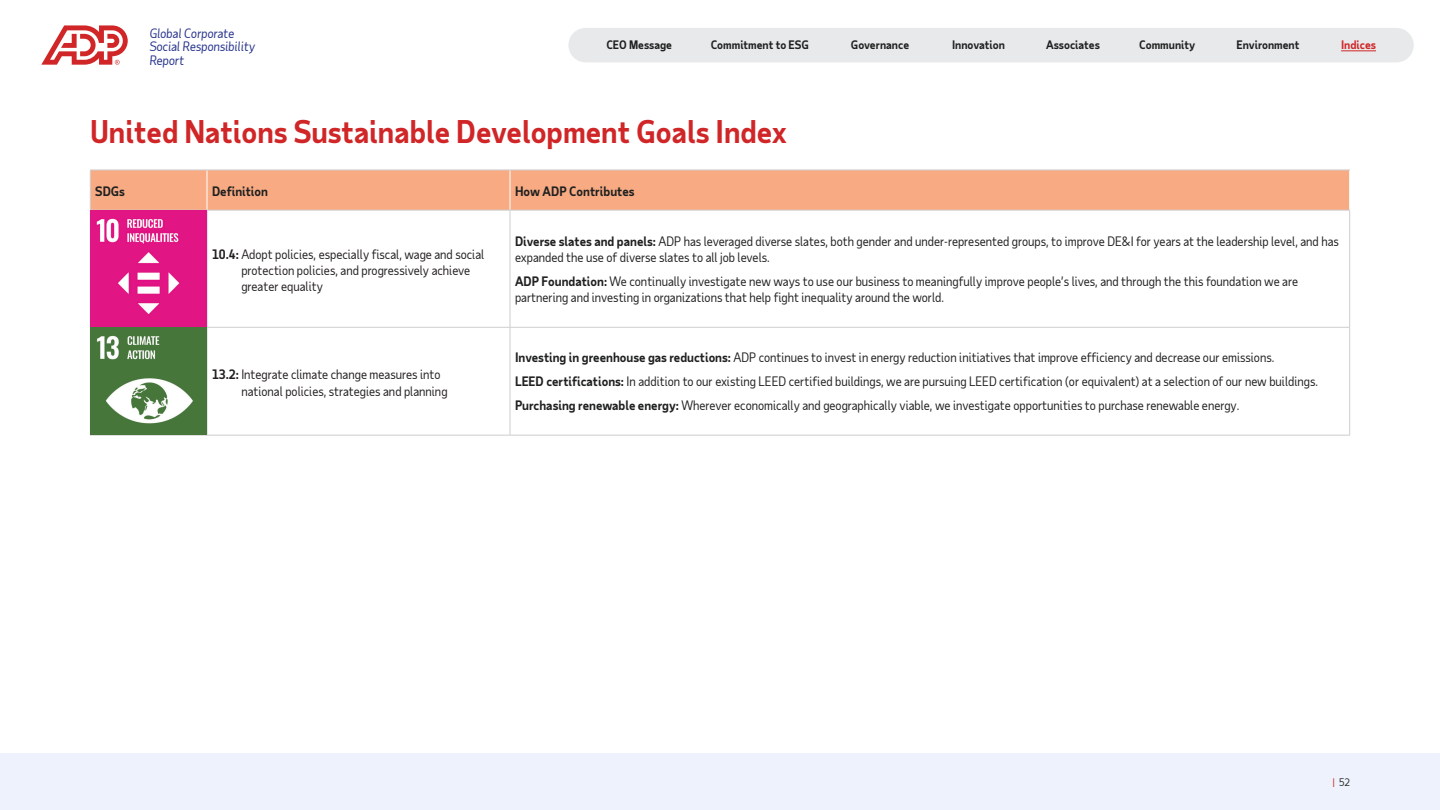
<style>
.page{position:relative;width:1440px;height:810px;background:#fff}
.page>*{position:absolute;margin:0;border:0;box-sizing:border-box;transform-origin:0 0}
.Subhead{font:700 30px "Taub Sans";color:#d02627}
.t1{font:12.5px/16.2px "Taub Sans";color:#1f2020}
.t2{font:12.5px/16.2px "Taub Sans";color:#231f20}
.t3{font:italic 12.5px/13.8px "Taub Sans";color:#24318b}
.t4{font:700 12.5px "Taub Sans";color:#1f2020}
.t5{font:700 11.25px "Taub Sans";color:#1f2020}
.t6{font:700 11.25px "Taub Sans";color:#d02627}
.t7{font:10px "Taub Sans";color:#1f2020}
.s1{font-weight:700}
.s2{color:#d02627}
</style>
<div class="page">
<div style="left:91px;top:171px;width:1258px;height:39px;background:#f8ab83"></div>
<svg style="left:208px;top:211px;width:1141px;height:224px"></svg>
<hr style="left:90px;top:210px;width:1px;height:117px;background:#cecdcf">
<hr style="left:207px;top:210px;width:1px;height:117px;background:#cecdcf">
<hr style="left:510px;top:210px;width:1px;height:117px;background:#cecdcf">
<hr style="left:1349px;top:210px;width:1px;height:117px;background:#cecdcf">
<hr style="left:90px;top:328px;width:1px;height:107px;background:#cecdcf">
<hr style="left:207px;top:328px;width:1px;height:107px;background:#cecdcf">
<hr style="left:510px;top:328px;width:1px;height:107px;background:#cecdcf">
<hr style="left:1349px;top:328px;width:1px;height:107px;background:#cecdcf">
<hr style="left:207px;top:170px;width:1px;height:40px;background:#fff">
<hr style="left:510px;top:170px;width:1px;height:40px;background:#fff">
<hr style="left:90px;top:170px;width:117px;height:1px;background:#cecdcf">
<hr style="left:90px;top:170px;width:1px;height:40px;background:#cecdcf">
<hr style="left:207px;top:170px;width:303px;height:1px;background:#cecdcf">
<hr style="left:510px;top:170px;width:840px;height:1px;background:#cecdcf">
<hr style="left:207px;top:210px;width:303px;height:1px;background:#cecdcf">
<hr style="left:510px;top:210px;width:840px;height:1px;background:#cecdcf">
<hr style="left:90px;top:327px;width:117px;height:1px;background:#cecdcf">
<hr style="left:207px;top:327px;width:303px;height:1px;background:#cecdcf">
<hr style="left:510px;top:327px;width:840px;height:1px;background:#cecdcf">
<hr style="left:90px;top:435px;width:117px;height:1px;background:#cecdcf">
<hr style="left:207px;top:435px;width:303px;height:1px;background:#cecdcf">
<hr style="left:510px;top:435px;width:840px;height:1px;background:#cecdcf">
<img style="left:91px;top:210px;width:116px;height:116px">
<img style="left:91px;top:328px;width:116px;height:107px">
<div style="left:0;top:754px;width:1440px;height:56px;background:#eef2fc"></div>
<div style="left:568px;top:28px;width:846px;height:34px;background:#e8e9ea;border-radius:17px"></div>
<svg style="left:41px;top:25px;width:87px;height:40px"></svg>
<hr style="left:1341px;top:51px;width:35px;height:1px;background:#d02627">
<p class="t3" style="left:150px;top:26px;width:107px">Global Corporate<br>Social Responsibility<br>Report</p>
<p class="t5" style="left:606px;top:38px;width:67px">CEO Message</p>
<p class="t5" style="left:711px;top:38px;width:100px">Commitment to ESG</p>
<p class="t5" style="left:851px;top:38px;width:60px">Governance</p>
<p class="t5" style="left:952px;top:38px;width:54px">Innovation</p>
<p class="t5" style="left:1046px;top:38px;width:55px">Associates</p>
<p class="t5" style="left:1139px;top:38px;width:58px">Community</p>
<p class="t5" style="left:1236px;top:38px;width:65px">Environment</p>
<p class="Subhead" style="left:90px;top:112px;width:699px">United Nations Sustainable Development Goals Index</p>
<p class="t4" style="left:95px;top:183px;width:31px">SDGs</p>
<p class="t4" style="left:212px;top:183px;width:58px">Definition</p>
<p class="t4" style="left:515px;top:183px;width:121px">How ADP Contributes</p>
<p class="t6" style="left:1341px;top:38px;width:36px">Indices</p>
<p class="t2" style="left:241px;top:246px;width:244px;text-indent:-29px"><span class="s1">10.4:</span> Adopt policies, especially fiscal, wage and social protection policies, and progressively achieve greater equality</p>
<p class="t2" style="left:241px;top:366px;width:208px;text-indent:-29px"><span class="s1">13.2:</span> Integrate climate change measures into national policies, strategies and planning</p>
<p class="t1" style="left:515px;top:233px;width:825px"><span class="s1">Diverse slates and panels:</span> ADP has leveraged diverse slates, both gender and under-represented groups, to improve DE&amp;I for years at the leadership level, and has expanded the use of diverse slates to all job levels.</p>
<p class="t1" style="left:515px;top:273px;width:785px"><span class="s1">ADP Foundation:</span> We continually investigate new ways to use our business to meaningfully improve people’s lives, and through the this foundation we are partnering and investing in organizations that help fight inequality around the world.</p>
<p class="t1" style="left:515px;top:349px;width:761px"><span class="s1">Investing in greenhouse gas reductions:</span> ADP continues to invest in energy reduction initiatives that improve efficiency and decrease our emissions.</p>
<p class="t1" style="left:515px;top:373px;width:805px"><span class="s1">LEED certifications:</span> In addition to our existing LEED certified buildings, we are pursuing LEED certification (or equivalent) at a selection of our new buildings.</p>
<p class="t1" style="left:515px;top:397px;width:726px"><span class="s1">Purchasing renewable energy:</span> Wherever economically and geographically viable, we investigate opportunities to purchase renewable energy.</p>
<p class="t7" style="left:1332px;top:776px;width:19px"><span class="s2">|</span> 52</p>
</div>
